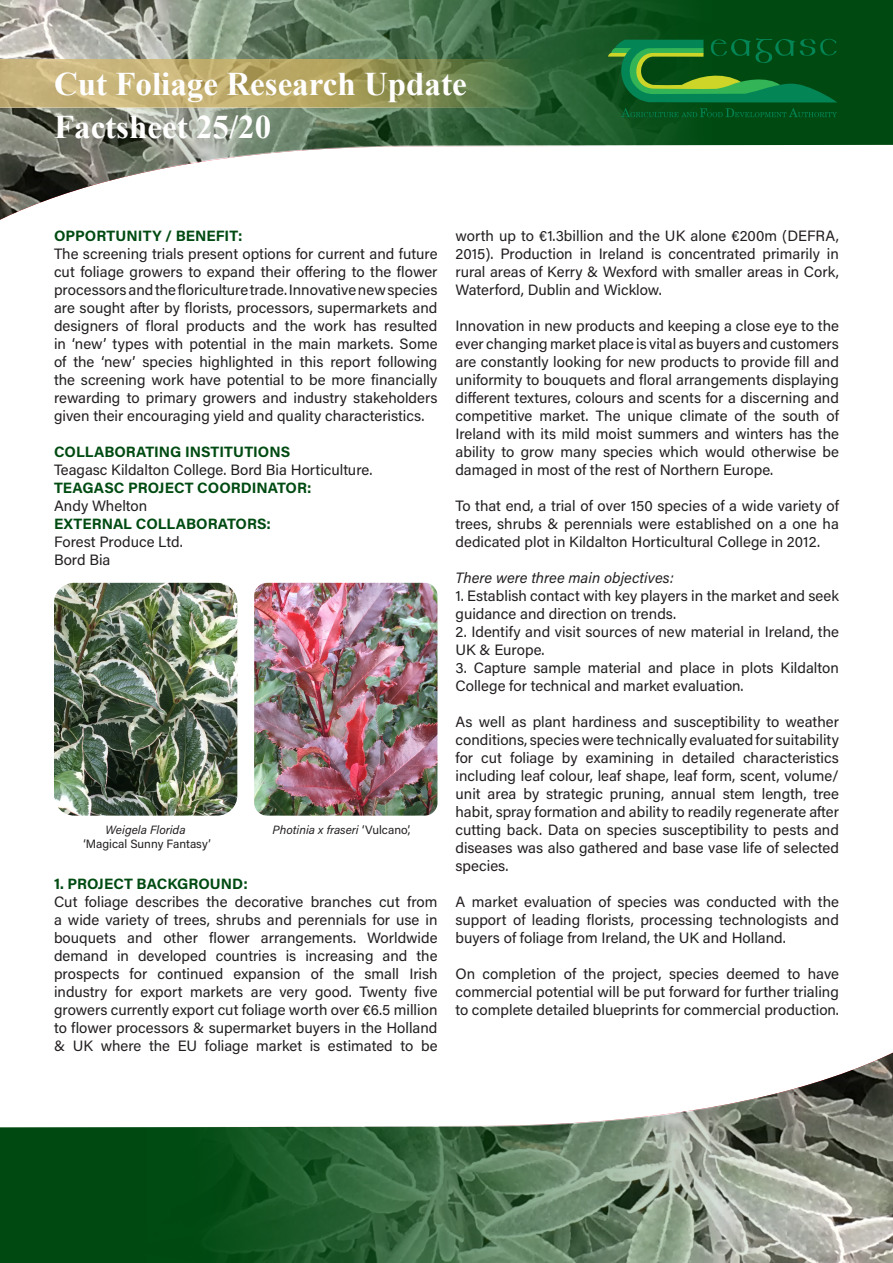
<style>
.page{position:relative;width:893px;height:1263px;background:#fff}
.page>*{position:absolute;margin:0;border:0;box-sizing:border-box;transform-origin:0 0}
.t1{font:700 33px/43.8px "Times New Roman";color:#fff}
.t2{font:15px/18px "Acumin Variable Concept";letter-spacing:.02em;color:#231f20;text-align:justify}
.t3{font:15px "Acumin Variable Concept";letter-spacing:.04em;color:#004b12}
.t4{font:12px "Acumin Variable Concept";letter-spacing:.015em;color:#231f20}
</style>
<div class="page">
<div style="left:711px;top:0;width:182px;height:146px;background:#004a12"></div>
<img style="left:0;top:0;width:711px;height:220px">
<img style="left:0;top:60px;width:893px;height:47px">
<svg style="left:608px;top:38px;width:229px;height:64px;background:#176f2d"></svg>
<svg style="left:621px;top:108px;width:216px;height:9px;background:#025520"></svg>
<div style="left:0;top:1127px;width:147px;height:136px;background:#004a12"></div>
<img style="left:147px;top:1052px;width:746px;height:211px">
<img style="left:54px;top:583px;width:183px;height:233px">
<img style="left:254px;top:583px;width:183px;height:233px">
<h1 class="t1" style="left:54px;top:61px;width:414px">Cut Foliage Research Update<br>Factsheet 25/20</h1>
<p class="t3" style="left:54px;top:225px;width:189px">OPPORTUNITY / BENEFIT:</p>
<p class="t2" style="left:54px;top:244px;width:385px">The screening trials present options for current and future cut foliage growers to expand their offering to the flower processors and the floriculture trade. Innovative new species are sought after by florists, processors, supermarkets and designers of floral products and the work has resulted in ‘new’ types with potential in the main markets. Some of the ‘new’ species highlighted in this report following the screening work have potential to be more financially rewarding to primary growers and industry stakeholders given their encouraging yield and quality characteristics.</p>
<p class="t3" style="left:54px;top:441px;width:237px">COLLABORATING INSTITUTIONS</p>
<p class="t2" style="left:54px;top:460px;width:319px">Teagasc Kildalton College. Bord Bia Horticulture.</p>
<p class="t3" style="left:54px;top:477px;width:258px">TEAGASC PROJECT COORDINATOR:</p>
<p class="t2" style="left:54px;top:496px;width:95px">Andy Whelton</p>
<p class="t3" style="left:54px;top:513px;width:217px">EXTERNAL COLLABORATORS:</p>
<p class="t2" style="left:54px;top:532px;width:130px">Forest Produce Ltd.</p>
<p class="t2" style="left:54px;top:550px;width:58px">Bord Bia</p>
<p class="t4" style="left:106px;top:821px;width:81px">Weigela Florida</p>
<p class="t4" style="left:83px;top:836px;width:128px">‘Magical Sunny Fantasy’</p>
<p class="t4" style="left:273px;top:821px;width:139px">Photinia x fraseri ‘Vulcano’,</p>
<p class="t3" style="left:54px;top:873px;width:194px">1. PROJECT BACKGROUND:</p>
<p class="t2" style="left:54px;top:892px;width:385px">Cut foliage describes the decorative branches cut from a wide variety of trees, shrubs and perennials for use in bouquets and other flower arrangements. Worldwide demand in developed countries is increasing and the prospects for continued expansion of the small Irish industry for export markets are very good. Twenty five growers currently export cut foliage worth over €6.5 million to flower processors &amp; supermarket buyers in the Holland &amp; UK where the EU foliage market is estimated to be</p>
<p class="t2" style="left:455px;top:226px;width:385px">worth up to €1.3billion and the UK alone €200m (DEFRA, 2015). Production in Ireland is concentrated primarily in rural areas of Kerry &amp; Wexford with smaller areas in Cork, Waterford, Dublin and Wicklow.</p>
<p class="t2" style="left:455px;top:316px;width:385px">Innovation in new products and keeping a close eye to the ever changing market place is vital as buyers and customers are constantly looking for new products to provide fill and uniformity to bouquets and floral arrangements displaying different textures, colours and scents for a discerning and competitive market. The unique climate of the south of Ireland with its mild moist summers and winters has the ability to grow many species which would otherwise be damaged in most of the rest of Northern Europe.</p>
<p class="t2" style="left:455px;top:496px;width:385px">To that end, a trial of over 150 species of a wide variety of trees, shrubs &amp; perennials were established on a one ha dedicated plot in Kildalton Horticultural College in 2012.</p>
<p class="t2" style="left:455px;top:568px;width:219px">There were three main objectives:</p>
<p class="t2" style="left:455px;top:586px;width:384px">1. Establish contact with key players in the market and seek guidance and direction on trends.</p>
<p class="t2" style="left:455px;top:622px;width:385px">2. Identify and visit sources of new material in Ireland, the<br>UK &amp; Europe.</p>
<p class="t2" style="left:455px;top:658px;width:385px">3. Capture sample material and place in plots Kildalton<br>College for technical and market evaluation.</p>
<p class="t2" style="left:455px;top:712px;width:385px">As well as plant hardiness and susceptibility to weather conditions, species were technically evaluated for suitability for cut foliage by examining in detailed characteristics including leaf colour, leaf shape, leaf form, scent, volume/ unit area by strategic pruning, annual stem length, tree habit, spray formation and ability to readily regenerate after cutting back. Data on species susceptibility to pests and diseases was also gathered and base vase life of selected species.</p>
<p class="t2" style="left:455px;top:892px;width:385px">A market evaluation of species was conducted with the support of leading florists, processing technologists and buyers of foliage from Ireland, the UK and Holland.</p>
<p class="t2" style="left:455px;top:964px;width:385px">On completion of the project, species deemed to have commercial potential will be put forward for further trialing to complete detailed blueprints for commercial production.</p>
</div>
